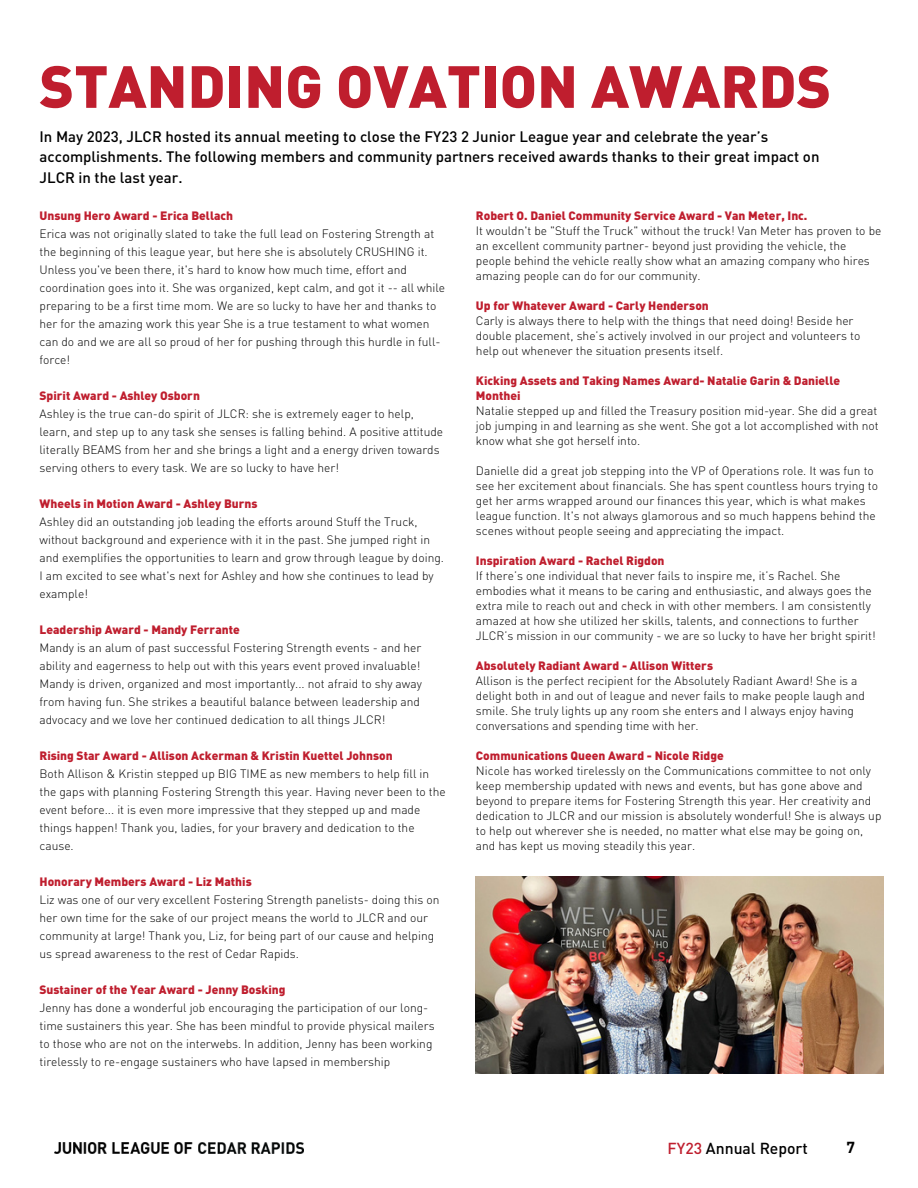
<style>
.page{position:relative;width:918px;height:1188px;background:#fff}
.page>*{position:absolute;margin:0;border:0;box-sizing:border-box;transform-origin:0 0}
.t1{font:900 58.5px "DINOT";color:#bf1e2e}
.t2{font:500 15.75px "DINOT";color:#000}
.t3{font:700 15.75px "DINOT";color:#000}
.t4{font:500 15px/20.2px "DINOT";color:#000}
.t5{font:300 12px/18px "DINOT";color:#000}
.t6{font:900 12px/15px "DINOT";color:#bf1e2e}
.s1{color:#bf1e2e}
</style>
<div class="page">
<img style="left:54px;top:1142px;width:250px;height:12px">
<img style="left:476px;top:877px;width:407px;height:197px">
<h1 class="t1" style="left:40px;top:47px;width:793px">STANDING OVATION AWARDS</h1>
<p class="t4" style="left:40px;top:126px;width:781px">In May 2023, JLCR hosted its annual meeting to close the FY23 2 Junior League year and celebrate the year’s accomplishments. The following members and community partners received awards thanks to their great impact on<br>JLCR in the last year.</p>
<p class="t6" style="left:40px;top:208px;width:195px">Unsung Hero Award - Erica Bellach</p>
<p class="t5" style="left:40px;top:224px;width:407px">Erica was not originally slated to take the full lead on Fostering Strength at the beginning of this league year, but here she is absolutely CRUSHING it.<br>Unless you've been there, it's hard to know how much time, effort and coordination goes into it. She was organized, kept calm, and got it -- all while preparing to be a first time mom. We are so lucky to have her and thanks to her for the amazing work this year She is a true testament to what women can do and we are all so proud of her for pushing through this hurdle in full&shy;force!</p>
<p class="t6" style="left:40px;top:388px;width:162px">Spirit Award - Ashley Osborn</p>
<p class="t5" style="left:40px;top:404px;width:405px">Ashley is the true can-do spirit of JLCR: she is extremely eager to help, learn, and step up to any task she senses is falling behind. A positive attitude literally BEAMS from her and she brings a light and a energy driven towards serving others to every task. We are so lucky to have her!</p>
<p class="t6" style="left:40px;top:496px;width:219px">Wheels in Motion Award - Ashley Burns</p>
<p class="t5" style="left:40px;top:512px;width:406px">Ashley did an outstanding job leading the efforts around Stuff the Truck, without background and experience with it in the past. She jumped right in and exemplifies the opportunities to learn and grow through league by doing.<br>I am excited to see what's next for Ashley and how she continues to lead by example!</p>
<p class="t6" style="left:40px;top:622px;width:202px">Leadership Award - Mandy Ferrante</p>
<p class="t5" style="left:40px;top:638px;width:384px">Mandy is an alum of past successful Fostering Strength events - and her ability and eagerness to help out with this years event proved invaluable!<br>Mandy is driven, organized and most importantly... not afraid to shy away from having fun. She strikes a beautiful balance between leadership and advocacy and we love her continued dedication to all things JLCR!</p>
<p class="t6" style="left:40px;top:748px;width:355px">Rising Star Award - Allison Ackerman &amp; Kristin Kuettel Johnson</p>
<p class="t5" style="left:40px;top:764px;width:408px">Both Allison &amp; Kristin stepped up BIG TIME as new members to help fill in the gaps with planning Fostering Strength this year. Having never been to the event before... it is even more impressive that they stepped up and made things happen! Thank you, ladies, for your bravery and dedication to the cause.</p>
<p class="t6" style="left:40px;top:874px;width:214px">Honorary Members Award - Liz Mathis</p>
<p class="t5" style="left:40px;top:890px;width:401px">Liz was one of our very excellent Fostering Strength panelists- doing this on her own time for the sake of our project means the world to JLCR and our community at large! Thank you, Liz, for being part of our cause and helping us spread awareness to the rest of Cedar Rapids.</p>
<p class="t6" style="left:40px;top:982px;width:248px">Sustainer of the Year Award - Jenny Bosking</p>
<p class="t5" style="left:40px;top:998px;width:397px">Jenny has done a wonderful job encouraging the participation of our long&shy;time sustainers this year. She has been mindful to provide physical mailers to those who are not on the interwebs. In addition, Jenny has been working tirelessly to re-engage sustainers who have lapsed in membership</p>
<p class="t6" style="left:476px;top:208px;width:333px">Robert O. Daniel Community Service Award - Van Meter, Inc.</p>
<p class="t5" style="left:476px;top:223px;width:407px;line-height:15px">It wouldn't be "Stuff the Truck" without the truck! Van Meter has proven to be an excellent community partner- beyond just providing the vehicle, the people behind the vehicle really show what an amazing company who hires amazing people can do for our community.</p>
<p class="t6" style="left:476px;top:298px;width:234px">Up for Whatever Award - Carly Henderson</p>
<p class="t5" style="left:476px;top:313px;width:386px;line-height:15px">Carly is always there to help with the things that need doing! Beside her double placement, she’s actively involved in our project and volunteers to help out whenever the situation presents itself.</p>
<p class="t6" style="left:476px;top:373px;width:366px">Kicking Assets and Taking Names Award- Natalie Garin &amp; Danielle<br>Monthei</p>
<p class="t5" style="left:476px;top:403px;width:404px;line-height:15px">Natalie stepped up and filled the Treasury position mid-year. She did a great job jumping in and learning as she went. She got a lot accomplished with not know what she got herself into.</p>
<p class="t5" style="left:476px;top:463px;width:404px;line-height:15px">Danielle did a great job stepping into the VP of Operations role. It was fun to see her excitement about financials. She has spent countless hours trying to get her arms wrapped around our finances this year, which is what makes league function. It's not always glamorous and so much happens behind the scenes without people seeing and appreciating the impact.</p>
<p class="t6" style="left:476px;top:553px;width:190px">Inspiration Award - Rachel Rigdon</p>
<p class="t5" style="left:476px;top:568px;width:401px;line-height:15px">If there’s one individual that never fails to inspire me, it’s Rachel. She embodies what it means to be caring and enthusiastic, and always goes the extra mile to reach out and check in with other members. I am consistently amazed at how she utilized her skills, talents, and connections to further JLCR’s mission in our community - we are so lucky to have her bright spirit!</p>
<p class="t6" style="left:476px;top:658px;width:239px">Absolutely Radiant Award - Allison Witters</p>
<p class="t5" style="left:476px;top:673px;width:391px;line-height:15px">Allison is the perfect recipient for the Absolutely Radiant Award! She is a delight both in and out of league and never fails to make people laugh and smile. She truly lights up any room she enters and I always enjoy having conversations and spending time with her.</p>
<p class="t6" style="left:476px;top:748px;width:249px">Communications Queen Award - Nicole Ridge</p>
<p class="t5" style="left:476px;top:763px;width:407px;line-height:15px">Nicole has worked tirelessly on the Communications committee to not only keep membership updated with news and events, but has gone above and beyond to prepare items for Fostering Strength this year. Her creativity and dedication to JLCR and our mission is absolutely wonderful! She is always up to help out wherever she is needed, no matter what else may be going on, and has kept us moving steadily this year.</p>
<p class="t2" style="left:668px;top:1137px;width:142px"><span class="s1">FY23</span> Annual Report</p>
<h3 class="t3" style="left:846px;top:1137px;width:10px">7</h3>
</div>
